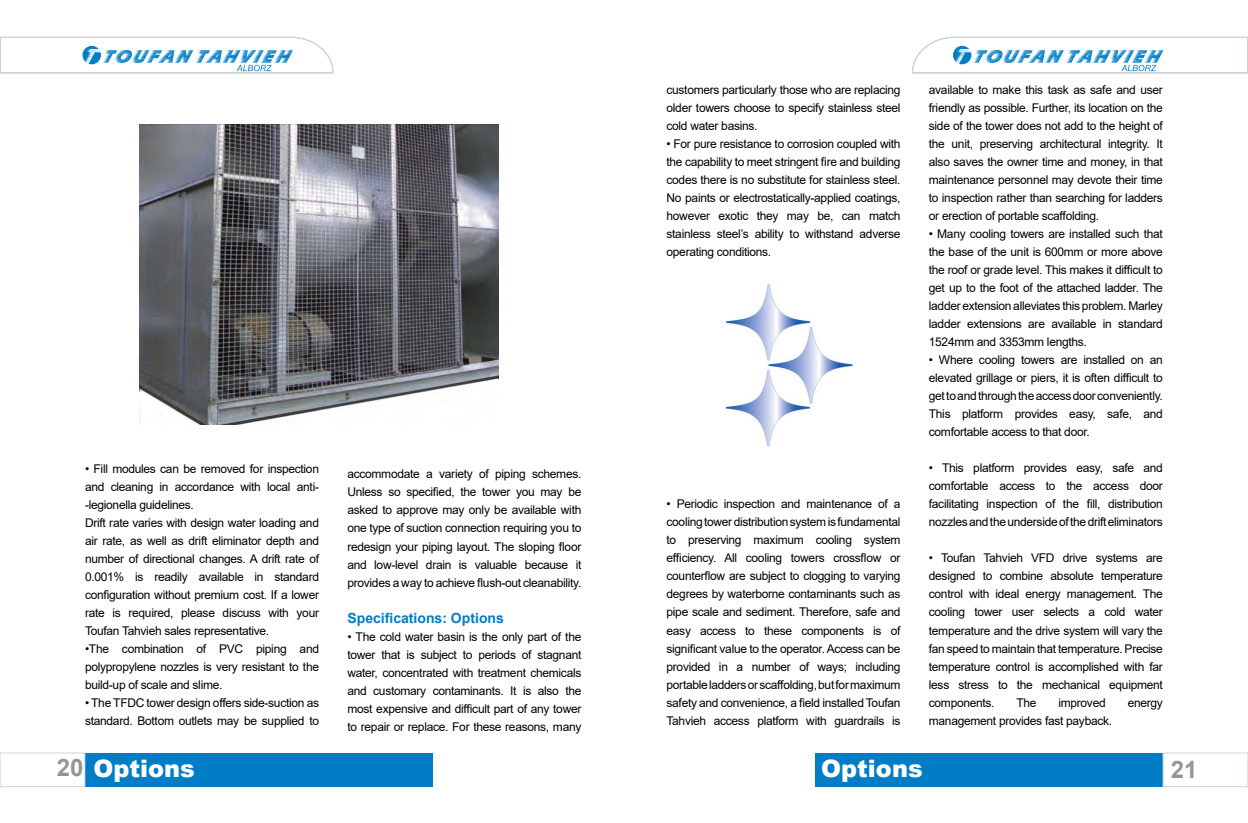
<style>
.page{position:relative;width:1248px;height:823px;background:#fff}
.page>*{position:absolute;margin:0;border:0;box-sizing:border-box;transform-origin:0 0}
.t1{font:900 24px "Arial";color:#fff}
.t2{font:700 24px "Arial";color:#939598}
.t3{font:700 14px "Arial";color:#007dc5}
.t4{font:12px/18px "Arial";letter-spacing:-.025em;color:#000;text-align:justify}
.s1{font-weight:700;color:#939598}
</style>
<div class="page">
<img style="left:139px;top:125px;width:359px;height:299px">
<img style="left:724px;top:284px;width:129px;height:162px">
<div style="left:31px;top:752px;width:401px;height:34px;background:#007dc5"></div>
<div style="left:0;top:752px;width:85px;height:34px;background:#fff"></div>
<div style="left:0;top:752px;width:85px;height:34px;border:1px solid #d1d3d4"></div>
<div style="left:815px;top:752px;width:401px;height:34px;background:#007dc5"></div>
<div style="left:1162px;top:752px;width:85px;height:34px;background:#fff"></div>
<div style="left:1162px;top:752px;width:85px;height:34px;border:1px solid #d1d3d4"></div>
<svg style="left:912px;top:37px;width:335px;height:36px"></svg>
<svg style="left:0;top:37px;width:333px;height:36px"></svg>
<p class="t4" style="left:85px;top:459px;width:235px;text-align:left">• Fill modules can be removed for inspection and cleaning in accordance with local anti--legionella guidelines.<br>Drift rate varies with design water loading and air rate, as well as drift eliminator depth and number of directional changes. A drift rate of 0.001% is readily available in standard configuration without premium cost. If a lower rate is required, please discuss with your Toufan Tahvieh sales representative.</p>
<p class="t4" style="left:85px;top:639px;width:235px">•The combination of PVC piping and polypropylene nozzles is very resistant to the build-up of scale and slime.</p>
<p class="t4" style="left:85px;top:693px;width:235px">• The TFDC tower design offers side-suction as standard. Bottom outlets may be supplied to</p>
<p class="t4" style="left:347px;top:465px;width:235px">accommodate a variety of piping schemes.<br>Unless so specified, the tower you may be asked to approve may only be available with one type of suction connection requiring you to redesign your piping layout. The sloping floor and low-level drain is valuable because it provides a way to achieve flush-out cleanability.</p>
<p class="t3" style="left:347px;top:607px;width:158px">Specifications: Options</p>
<p class="t4" style="left:347px;top:627px;width:235px">• The cold water basin is the only part of the tower that is subject to periods of stagnant water, concentrated with treatment chemicals and customary contaminants. It is also the most expensive and difficult part of any tower to repair or replace. For these reasons, many</p>
<p class="t4" style="left:666px;top:80px;width:235px">customers particularly those who are replacing older towers choose to specify stainless steel cold water basins.</p>
<p class="t4" style="left:666px;top:134px;width:235px">• For pure resistance to corrosion coupled with the capability to meet stringent fire and building codes there is no substitute for stainless steel.<br>No paints or electrostatically-applied coatings, however exotic they may be, can match stainless steel’s ability to withstand adverse operating conditions.</p>
<p class="t4" style="left:666px;top:494px;width:235px">• Periodic inspection and maintenance of a cooling tower distribution system is fundamental to preserving maximum cooling system efficiency. All cooling towers crossflow or counterflow are subject to clogging to varying degrees by waterborne contaminants such as pipe scale and sediment. Therefore, safe and easy access to these components is of significant value to the operator. Access can be provided in a number of ways; including portable ladders or scaffolding, but for maximum safety and convenience, a field installed Toufan Tahvieh access platform with guardrails is</p>
<p class="t4" style="left:928px;top:80px;width:235px">available to make this task as safe and user friendly as possible. Further, its location on the side of the tower does not add to the height of the unit, preserving architectural integrity. It also saves the owner time and money, in that maintenance personnel may devote their time to inspection rather than searching for ladders or erection of portable scaffolding.</p>
<p class="t4" style="left:928px;top:224px;width:235px">• Many cooling towers are installed such that the base of the unit is 600mm or more above the roof or grade level. This makes it difficult to get up to the foot of the attached ladder. The ladder extension alleviates this problem. Marley ladder extensions are available in standard 1524mm and 3353mm lengths.</p>
<p class="t4" style="left:928px;top:350px;width:235px">• Where cooling towers are installed on an elevated grillage or piers, it is often difficult to get to and through the access door conveniently.<br>This platform provides easy, safe, and comfortable access to that door.</p>
<p class="t4" style="left:928px;top:458px;width:235px">• This platform provides easy, safe and comfortable access to the access door facilitating inspection of the fill, distribution nozzles and the underside of the drift eliminators</p>
<p class="t4" style="left:928px;top:548px;width:235px">• Toufan Tahvieh VFD drive systems are designed to combine absolute temperature control with ideal energy management. The cooling tower user selects a cold water temperature and the drive system will vary the fan speed to maintain that temperature. Precise temperature control is accomplished with far less stress to the mechanical equipment components.</p>
<p class="t4" style="left:1016px;top:692px;width:22px">The</p>
<p class="t4" style="left:1058px;top:692px;width:49px">improved</p>
<p class="t4" style="left:1127px;top:692px;width:37px">energy</p>
<p class="t4" style="left:928px;top:710px;width:185px">management provides fast payback.</p>
<h1 class="t1" style="left:57px;top:750px;width:140px"><span class="s1">20</span> Options</h1>
<h1 class="t1" style="left:821px;top:750px;width:103px">Options</h1>
<h1 class="t2" style="left:1170px;top:751px;width:28px">21</h1>
</div>
